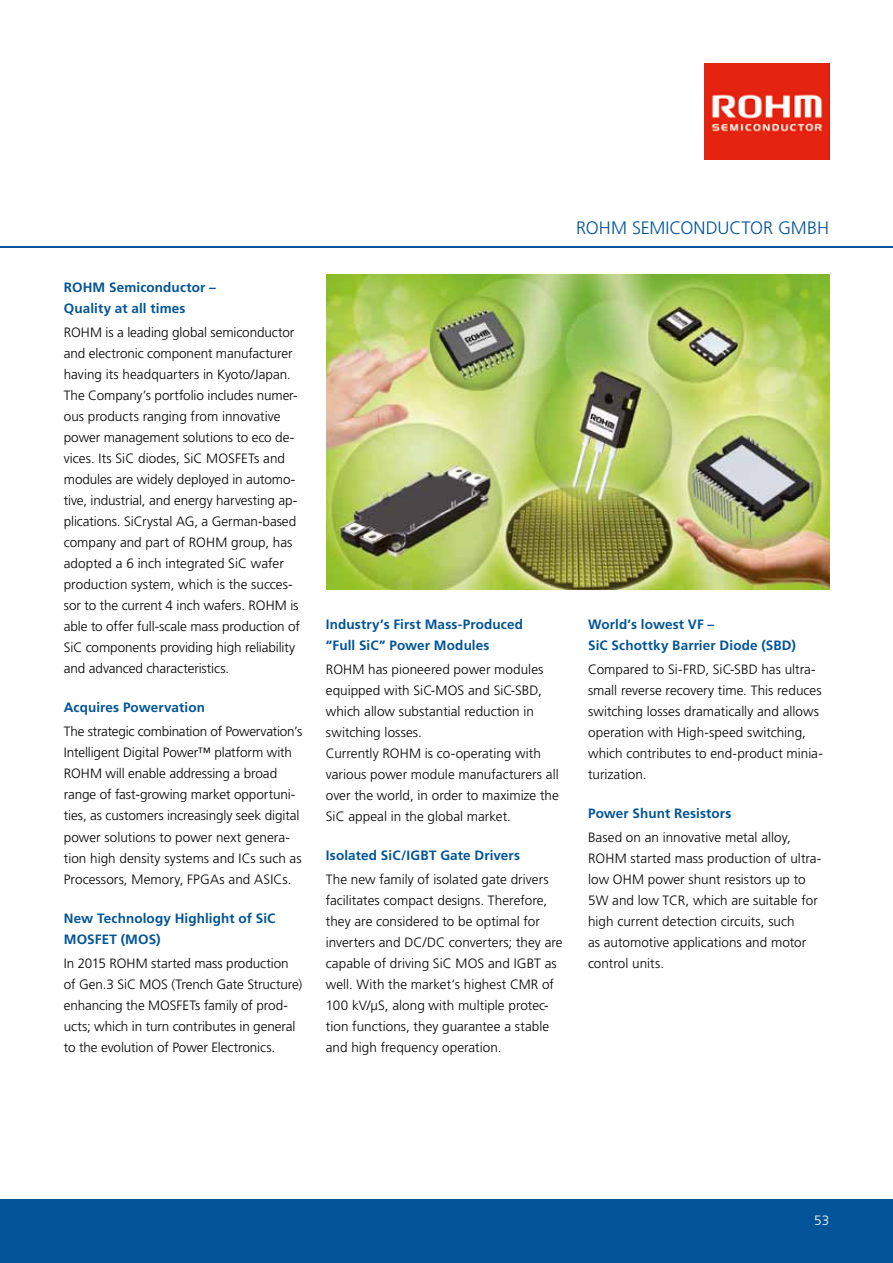
<style>
.page{position:relative;width:893px;height:1263px;background:#fff}
.page>*{position:absolute;margin:0;border:0;box-sizing:border-box;transform-origin:0 0}
.t1{font:300 18px "Frutiger";letter-spacing:.005em;color:#005497}
.t2{font:300 13.5px/21px "Frutiger";color:#000}
.t3{font:700 13.5px/21px "Frutiger";letter-spacing:.01em;color:#005497}
.t4{font:300 13.5px "Frutiger";color:#fff}
</style>
<div class="page">
<div style="left:0;top:1199px;width:893px;height:64px;background:#005497"></div>
<hr style="left:0;top:247px;width:893px;height:1px;background:#005497">
<img style="left:704px;top:63px;width:125px;height:96px">
<img style="left:326px;top:274px;width:503px;height:315px">
<p class="t3" style="left:64px;top:277px;width:154px">ROHM Semiconductor –<br>Quality at all times</p>
<p class="t2" style="left:64px;top:322px;width:238px">RO HM is a leading global semiconductor and electronic component manufacturer having its headquarters in Kyoto/Japan.<br>The Company’s portfolio includes numer&shy;ous products ranging from innovative power management solutions to eco de&shy;vices. Its SiC diodes, SiC MOSFETs and modules are widely deployed in automo&shy;tive, industrial, and energy harvesting ap&shy;plications. SiCrystal AG, a German-based company and part of RO HM group, has adopted a 6 inch integrated SiC wafer production system, which is the succes&shy;sor to the current 4 inch wafers. RO HM is able to offer full-scale mass production of SiC components providing high reliability and advanced characteristics.</p>
<p class="t3" style="left:64px;top:697px;width:143px">Acquires Powervation</p>
<p class="t2" style="left:64px;top:721px;width:240px">The strategic combination of Powervation’s I ntelligent Digital Power™ platform with ROHM will enable addressing a broad range of fast-growing market opportuni&shy;ties, as customers increasingly seek digital power solutions to power next genera&shy;tion high density systems and I Cs such as Processors, Memory, FPGAs and ASI Cs.</p>
<p class="t3" style="left:64px;top:907px;width:213px">New Technology Highlight of SiC<br>MOSFET (MOS)</p>
<p class="t2" style="left:64px;top:952px;width:240px">I n 2015 RO HM started mass production of Gen. 3 SiC MOS (Trench Gate Structure) enhancing the MOSFETs family of prod&shy;ucts; which in turn contributes in general to the evolution of Power Electronics.</p>
<h1 class="t1" style="left:576px;top:217px;width:68px">Rohm Sem</h1>
<h1 class="t1" style="left:665px;top:217px;width:52px">iconduct</h1>
<h1 class="t1" style="left:750px;top:217px;width:77px">or gmbh</h1>
<p class="t3" style="left:326px;top:613px;width:199px">Industry’s First Mass-Produced “Full SiC” Power Modules</p>
<p class="t2" style="left:326px;top:658px;width:234px">RO HM has pioneered power modules equipped with SiC-MOS and SiC-SB D, which allow substantial reduction in switching losses.<br>Currently RO HM is co-operating with various power module manufacturers all over the world, in order to maximize the SiC appeal in the global market.</p>
<p class="t3" style="left:326px;top:844px;width:196px">Isolated SiC/IGBT Gate Drivers</p>
<p class="t2" style="left:326px;top:869px;width:238px">The new family of isolated gate drivers facilitates compact designs. Therefore, they are considered to be optimal for inverters and DC/DC converters; they are capable of driving SiC MOS and IGBT as well. With the market’s highest CMR of 100 kV/µS, along with multiple protec&shy;tion functions, they guarantee a stable and high frequency operation.</p>
<p class="t3" style="left:588px;top:613px;width:209px">World’s lowest VF –<br>SiC Schottky Barrier Diode (SBD)</p>
<p class="t2" style="left:588px;top:659px;width:236px">Compared to Si-FRD, SiC-SB D has ultra&shy;small reverse recovery time. This reduces switching losses dramatically and allows operation with High-speed switching, which contributes to end-product minia&shy;turization.</p>
<p class="t3" style="left:588px;top:802px;width:145px">Power Shunt Resistors</p>
<p class="t2" style="left:588px;top:827px;width:235px">Based on an innovative metal alloy,<br>RO HM started mass production of ultra&shy;low OHM power shunt resistors up to 5W and low TCR, which are suitable for high current detection circuits, such<br>as automotive applications and motor control units.</p>
<p class="t4" style="left:814px;top:1212px;width:17px">53</p>
</div>
